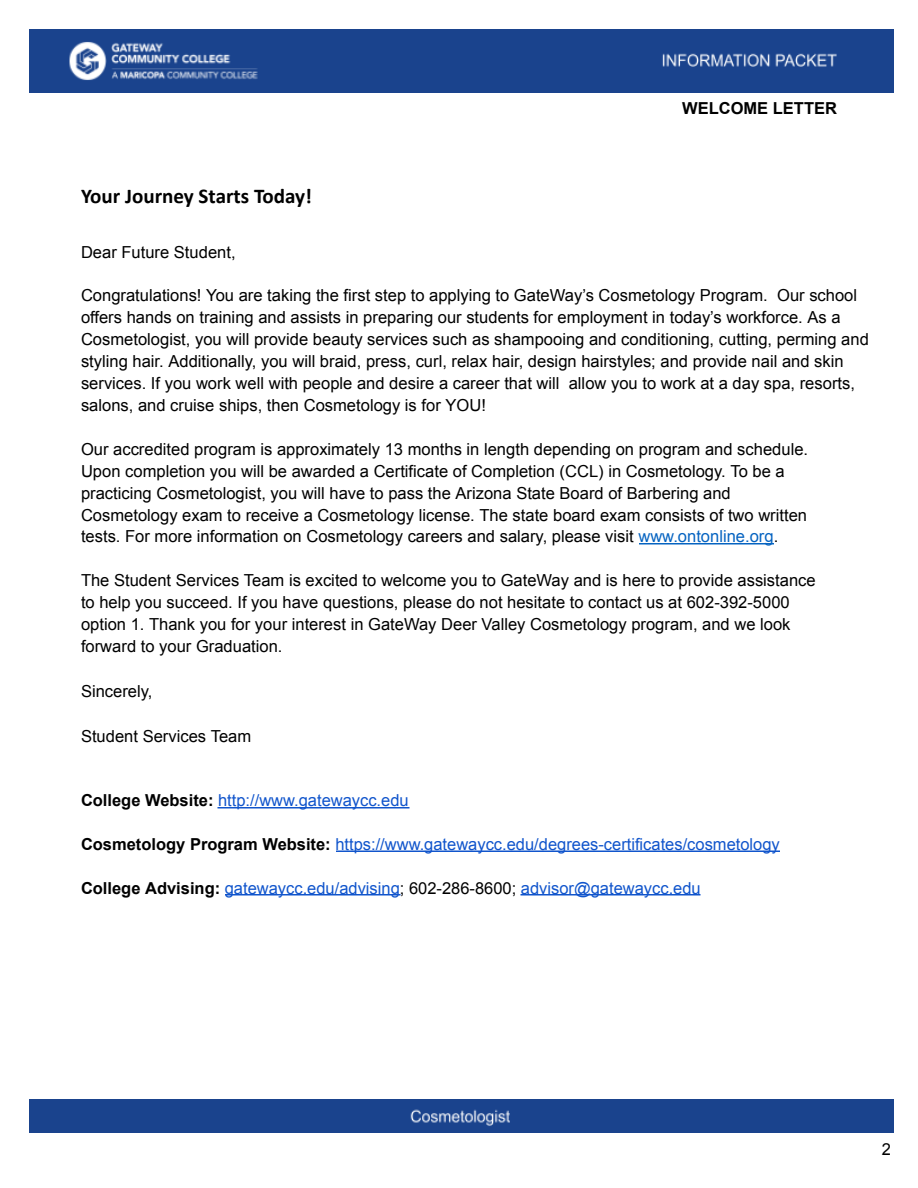
<style>
.page{position:relative;width:918px;height:1188px;background:#fff}
.page>*{position:absolute;margin:0;border:0;box-sizing:border-box;transform-origin:0 0}
.t1{font:700 21px "Calibri";color:#000}
.t2{font:16.5px/21.9px "Arial";color:#000}
.t3{font:16.5px "Arial";color:#15c}
.t4{font:700 16.5px "Arial";color:#000}
.s1{color:#0563c1}
.s2{font-weight:700;color:#000}
.s3{color:#000}
</style>
<div class="page">
<hr style="left:639px;top:543px;width:135px;height:1px;background:#0563c1">
<hr style="left:217px;top:807px;width:193px;height:1px;background:#15c">
<hr style="left:336px;top:850px;width:444px;height:2px;background:#15c">
<hr style="left:225px;top:894px;width:175px;height:1px;background:#15c">
<hr style="left:520px;top:894px;width:181px;height:1px;background:#15c">
<img style="left:29px;top:29px;width:864px;height:63px">
<div style="left:29px;top:1099px;width:864px;height:34px;background:#1a438d"></div>
<p class="t4" style="left:682px;top:99px;width:156px">WELCOME LETTER</p>
<p class="t1" style="left:81px;top:188px;width:233px">Your Journey Starts Today!</p>
<p class="t2" style="left:81px;top:241px;width:156px">Dear Future Student,</p>
<p class="t2" style="left:81px;top:285px;width:789px">Congratulations! You are taking the first step to applying to GateWay’s Cosmetology Program. Our school offers hands on training and assists in preparing our students for employment in today’s workforce. As a Cosmetologist, you will provide beauty services such as shampooing and conditioning, cutting, perming and styling hair. Additionally, you will braid, press, curl, relax hair, design hairstyles; and provide nail and skin services. If you work well with people and desire a career that will allow you to work at a day spa, resorts, salons, and cruise ships, then Cosmetology is for YOU!</p>
<p class="t2" style="left:81px;top:438px;width:729px">Our accredited program is approximately 13 months in length depending on program and schedule.<br>Upon completion you will be awarded a Certificate of Completion (CCL) in Cosmetology. To be a practicing Cosmetologist, you will have to pass the Arizona State Board of Barbering and Cosmetology exam to receive a Cosmetology license. The state board exam consists of two written tests. For more information on Cosmetology careers and salary, please visit <span class="s1">www.ontonline.org</span>.</p>
<p class="t2" style="left:81px;top:570px;width:736px">The Student Services Team is excited to welcome you to GateWay and is here to provide assistance to help you succeed. If you have questions, please do not hesitate to contact us at 602-392-5000 option 1. Thank you for your interest in GateWay Deer Valley Cosmetology program, and we look forward to your Graduation.</p>
<p class="t2" style="left:81px;top:680px;width:73px">Sincerely,</p>
<p class="t2" style="left:81px;top:725px;width:172px">Student Services Team</p>
<p class="t3" style="left:81px;top:791px;width:329px"><span class="s2">College Website:</span> http://www.gatewaycc.edu</p>
<p class="t3" style="left:81px;top:835px;width:700px"><span class="s2">Cosmetology Program Website:</span> https://www.gatewaycc.edu/degrees-certificates/cosmetology</p>
<p class="t3" style="left:81px;top:879px;width:621px"><span class="s2">College Advising:</span> gatewaycc.edu/advising<span class="s3">; 602-286-8600;</span> advisor@gatewaycc.edu</p>
<p class="t2" style="left:882px;top:1138px;width:11px">2</p>
</div>
